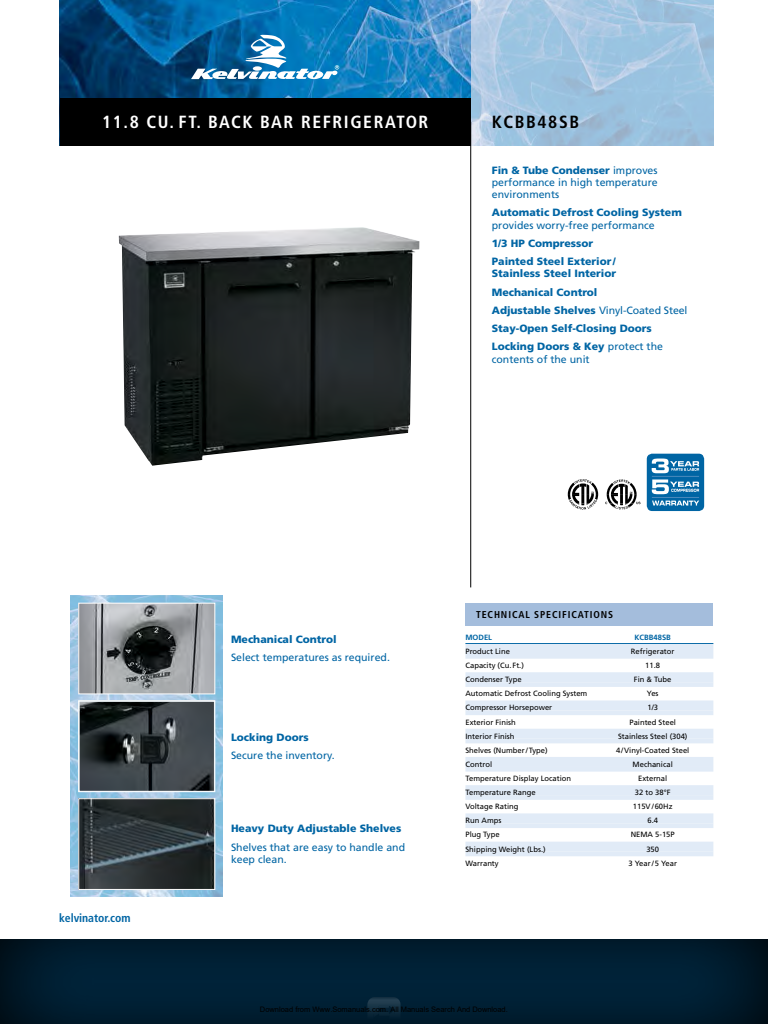
<style>
.page{position:relative;width:768px;height:1024px;background:#fff}
.page>*{position:absolute;margin:0;border:0;box-sizing:border-box;transform-origin:0 0}
.Product_Headline{font:700 condensed 17.6px "Frutiger";letter-spacing:.09em;color:#fff}
.FEATURES_SPEC_HEAD{font:700 condensed 17.6px "Frutiger";letter-spacing:.09em;color:#000}
.t1{font:700 condensed 11.7px "Frutiger";letter-spacing:-.005em;color:#0065a4}
.METUFF_Features_Bold{font:900 10.6px/12.3px "Frutiger";color:#0065a4}
.METUFF_Features_Bold-2{font:10.6px/12.3px "Frutiger";color:#0065a4}
.t2{font:700 condensed 10px "Frutiger";letter-spacing:.09em;color:#000}
.Right_Col__Data_Char{font:7.6px "Frutiger";color:#000}
.Chart_Left_Col_No_Ru{font:7.6px "Frutiger";color:#000}
.Chart_Left_Col_Rule{font:7.6px "Frutiger";color:#000}
.Model___Chart_Head{font:700 7.6px "Frutiger";color:#0065a4}
.SubHeads_Chart{font:700 7.6px "Frutiger";color:#0065a4}
.t3{font:7.5px "Arial";color:#000}
.s1{font-weight:900}
.s2{font-weight:400}
</style>
<div class="page">
<img style="left:59px;top:0;width:412px;height:145px">
<svg style="left:471px;top:0;width:242px;height:145px;background:#a1c4e0"></svg>
<hr style="left:470px;top:122px;width:1px;height:465px;background:#000">
<svg style="left:191px;top:35px;width:148px;height:44px"></svg>
<div style="left:465px;top:603px;width:248px;height:22px;background:#a4bddc"></div>
<img style="left:71px;top:596px;width:152px;height:301px">
<hr style="left:465px;top:643px;width:248px;height:1px;background:#0065a4">
<div style="left:465px;top:644px;width:248px;height:10px;background:#e1ebf7"></div>
<div style="left:465px;top:654px;width:248px;height:5px;background:#e1ebf7"></div>
<div style="left:465px;top:672px;width:248px;height:10px;background:#e1ebf7"></div>
<div style="left:465px;top:682px;width:248px;height:5px;background:#e1ebf7"></div>
<div style="left:465px;top:700px;width:248px;height:10px;background:#e1ebf7"></div>
<div style="left:465px;top:710px;width:248px;height:5px;background:#e1ebf7"></div>
<div style="left:465px;top:729px;width:248px;height:10px;background:#e1ebf7"></div>
<hr style="left:465px;top:739px;width:248px;height:4px;background:#e1ebf7">
<div style="left:465px;top:757px;width:248px;height:10px;background:#e1ebf7"></div>
<div style="left:465px;top:767px;width:248px;height:5px;background:#e1ebf7"></div>
<div style="left:465px;top:785px;width:248px;height:10px;background:#e1ebf7"></div>
<div style="left:465px;top:795px;width:248px;height:5px;background:#e1ebf7"></div>
<div style="left:465px;top:813px;width:248px;height:10px;background:#e1ebf7"></div>
<div style="left:465px;top:823px;width:248px;height:5px;background:#e1ebf7"></div>
<div style="left:465px;top:842px;width:248px;height:10px;background:#e1ebf7"></div>
<hr style="left:465px;top:852px;width:248px;height:4px;background:#e1ebf7">
<svg style="left:605px;top:480px;width:35px;height:29px"></svg>
<svg style="left:568px;top:479px;width:30px;height:31px"></svg>
<div style="left:647px;top:454px;width:57px;height:57px;background:#0065a4;border-radius:5px"></div>
<svg style="left:652px;top:459px;width:47px;height:47px"></svg>
<img style="left:119px;top:227px;width:300px;height:239px">
<div style="left:60px;top:98px;width:411px;height:47px;background:#000"></div>
<svg style="left:80px;top:703px;width:133px;height:87px;background:#343b3e"></svg>
<div style="left:78px;top:701px;width:137px;height:91px;border:1px solid #fff"></div>
<img style="left:80px;top:800px;width:133px;height:88px">
<div style="left:78px;top:798px;width:137px;height:92px;border:1px solid #fff"></div>
<img style="left:80px;top:605px;width:133px;height:87px">
<div style="left:78px;top:603px;width:137px;height:91px;border:1px solid #fff"></div>
<div style="left:0;top:930px;width:768px;height:94px;background:#0065a4;opacity:.5"></div>
<svg style="left:367px;top:997px;width:34px;height:27px"></svg>
<img style="left:379px;top:1006px;width:16px;height:8px">
<img style="left:373px;top:1014px;width:16px;height:8px">
<p class="Product_Headline" style="left:102px;top:112px;width:328px">11.8 CU. FT. BACK BAR REFRIGERATOR</p>
<p class="FEATURES_SPEC_HEAD" style="left:492px;top:112px;width:89px">KCBB48SB</p>
<p class="METUFF_Features_Bold-2" style="left:492px;top:164px;width:167px;text-align:justify"><span class="s1">Fin &amp; Tube Condenser</span> improves performance in high temperature environments</p>
<p class="METUFF_Features_Bold" style="left:492px;top:206px;width:192px">Automatic Defrost Cooling System <span class="s2">provides worry-free performance</span></p>
<p class="METUFF_Features_Bold" style="left:492px;top:237px;width:103px">1/3 HP Compressor</p>
<p class="METUFF_Features_Bold" style="left:492px;top:255px;width:126px">Painted Steel Exterior /<br>Stainless Steel Interior</p>
<p class="METUFF_Features_Bold" style="left:492px;top:286px;width:107px">Mechanical Control</p>
<p class="METUFF_Features_Bold" style="left:492px;top:304px;width:197px">Adjustable Shelves <span class="s2">Vinyl-Coated Steel</span></p>
<p class="METUFF_Features_Bold" style="left:492px;top:322px;width:162px">Stay-Open Self-Closing Doors</p>
<p class="METUFF_Features_Bold-2" style="left:492px;top:340px;width:173px"><span class="s1">Locking Doors &amp; Key</span> protect the contents of the unit</p>
<p class="t1" style="left:59px;top:911px;width:73px">kelvinator.com</p>
<p class="METUFF_Features_Bold" style="left:231px;top:633px;width:107px">Mechanical Control</p>
<p class="METUFF_Features_Bold-2" style="left:231px;top:651px;width:160px">Select temperatures as required.</p>
<p class="METUFF_Features_Bold" style="left:231px;top:731px;width:79px">Locking Doors</p>
<p class="METUFF_Features_Bold-2" style="left:231px;top:749px;width:105px">Secure the inventory.</p>
<p class="METUFF_Features_Bold" style="left:231px;top:822px;width:172px">Heavy Duty Adjustable Shelves</p>
<p class="METUFF_Features_Bold-2" style="left:231px;top:841px;width:176px">Shelves that are easy to handle and keep clean.</p>
<p class="t2" style="left:476px;top:609px;width:139px">TECHNICAL SPECIFICATIONS</p>
<p class="SubHeads_Chart" style="left:465px;top:633px;width:28px">MODEL</p>
<p class="Chart_Left_Col_Rule" style="left:465px;top:647px;width:46px">Product Line</p>
<p class="Chart_Left_Col_No_Ru" style="left:465px;top:661px;width:60px">Capacity (Cu.Ft.)</p>
<p class="Chart_Left_Col_Rule" style="left:465px;top:675px;width:58px">Condenser Type</p>
<p class="Chart_Left_Col_No_Ru" style="left:465px;top:689px;width:123px">Automatic Defrost Cooling System</p>
<p class="Chart_Left_Col_Rule" style="left:465px;top:703px;width:88px">Compressor Horsepower</p>
<p class="Chart_Left_Col_No_Ru" style="left:465px;top:717px;width:52px">Exterior Finish</p>
<p class="Chart_Left_Col_Rule" style="left:465px;top:732px;width:51px">Interior Finish</p>
<p class="Chart_Left_Col_No_Ru" style="left:465px;top:746px;width:84px">Shelves (Number/Type)</p>
<p class="Chart_Left_Col_Rule" style="left:465px;top:760px;width:28px">Control</p>
<p class="Chart_Left_Col_No_Ru" style="left:465px;top:774px;width:107px">Temperature Display Location</p>
<p class="Chart_Left_Col_Rule" style="left:465px;top:788px;width:72px">Temperature Range</p>
<p class="Chart_Left_Col_No_Ru" style="left:465px;top:802px;width:54px">Voltage Rating</p>
<p class="Chart_Left_Col_Rule" style="left:465px;top:816px;width:37px">Run Amps</p>
<p class="Chart_Left_Col_No_Ru" style="left:465px;top:830px;width:36px">Plug Type</p>
<p class="Chart_Left_Col_Rule" style="left:465px;top:844px;width:82px">Shipping Weight (Lbs.)</p>
<p class="Chart_Left_Col_No_Ru" style="left:465px;top:859px;width:35px">Warranty</p>
<p class="Model___Chart_Head" style="left:635px;top:633px;width:38px">KCBB48SB</p>
<p class="Right_Col__Data_Char" style="left:631px;top:647px;width:45px">Refrigerator</p>
<p class="Right_Col__Data_Char" style="left:645px;top:661px;width:16px">11.8</p>
<p class="Right_Col__Data_Char" style="left:634px;top:675px;width:39px">Fin &amp; Tube</p>
<p class="Right_Col__Data_Char" style="left:647px;top:689px;width:13px">Yes</p>
<p class="Right_Col__Data_Char" style="left:647px;top:703px;width:12px">1/3</p>
<p class="Right_Col__Data_Char" style="left:629px;top:717px;width:48px">Painted Steel</p>
<p class="Right_Col__Data_Char" style="left:618px;top:732px;width:71px">Stainless Steel (304)</p>
<p class="Right_Col__Data_Char" style="left:616px;top:746px;width:75px">4/Vinyl-Coated Steel</p>
<p class="Right_Col__Data_Char" style="left:633px;top:760px;width:42px">Mechanical</p>
<p class="Right_Col__Data_Char" style="left:638px;top:774px;width:31px">External</p>
<p class="Right_Col__Data_Char" style="left:635px;top:788px;width:37px">32 to 38°F</p>
<p class="Right_Col__Data_Char" style="left:633px;top:802px;width:41px">115V/60Hz</p>
<p class="Right_Col__Data_Char" style="left:647px;top:816px;width:12px">6.4</p>
<p class="Right_Col__Data_Char" style="left:631px;top:830px;width:46px">NEMA 5-15P</p>
<p class="Right_Col__Data_Char" style="left:646px;top:844px;width:14px">350</p>
<p class="Right_Col__Data_Char" style="left:628px;top:859px;width:50px">3 Year/5 Year</p>
<p class="t3" style="left:260px;top:1006px;width:249px">Download from Www.Somanuals.com. All Manuals Search And Download.</p>
</div>
